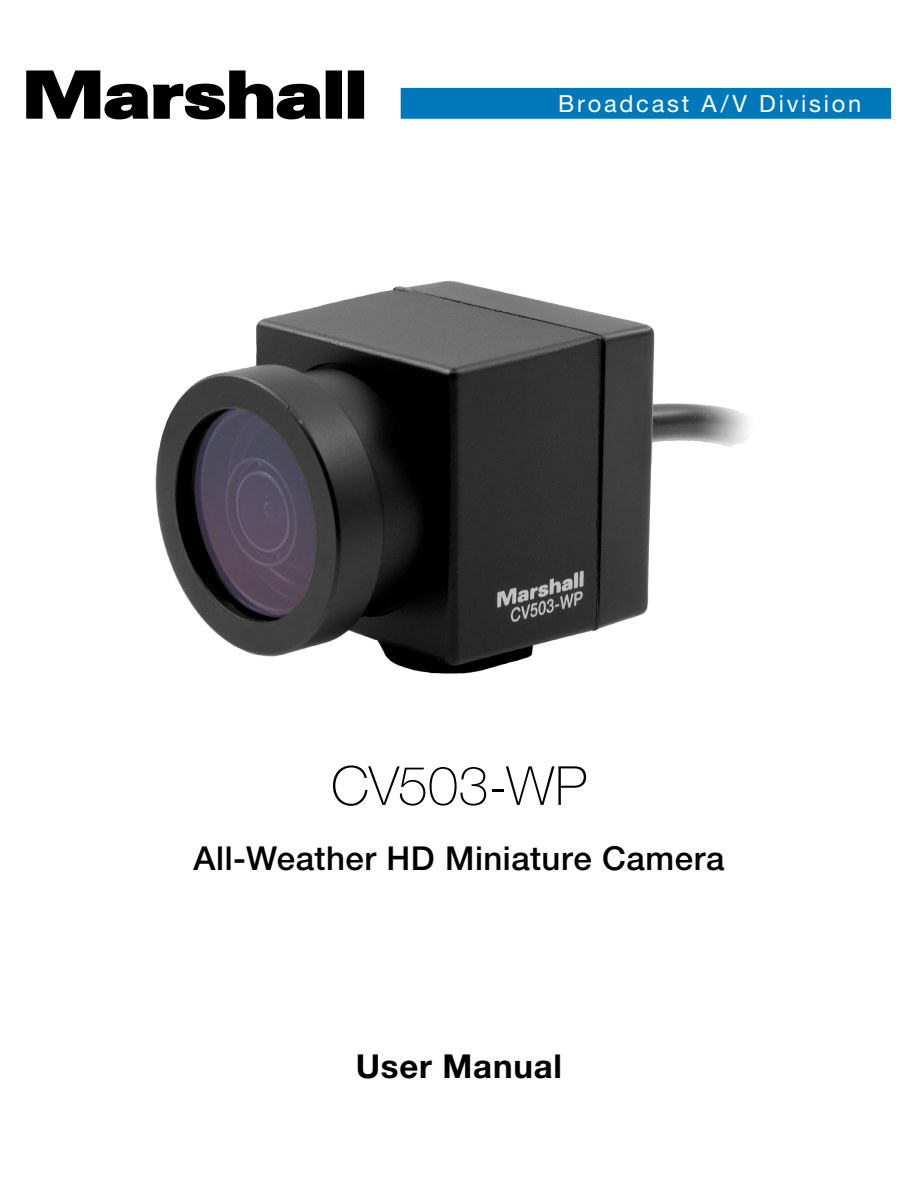
<style>
.page{position:relative;width:918px;height:1188px;background:#fff}
.page>*{position:absolute;margin:0;border:0;box-sizing:border-box;transform-origin:0 0}
.t1{font:100 54px "Helvetica Neue";color:#000}
.t2{font:500 33px "Helvetica Neue";letter-spacing:.015em;color:#000}
.t3{font:700 33px "Helvetica Neue";letter-spacing:.025em;color:#000}
.t4{font:23.7px "Helvetica Neue";letter-spacing:.115em;color:#fff}
</style>
<div class="page">
<div style="left:401px;top:88px;width:490px;height:31px;background:#0078b9"></div>
<svg style="left:26px;top:70px;width:295px;height:50px"></svg>
<div style="left:326px;top:70px;width:16px;height:49px;background:#000"></div>
<div style="left:348px;top:70px;width:16px;height:49px;background:#000"></div>
<img style="left:155px;top:281px;width:593px;height:393px">
<p class="t4" style="left:558px;top:90px;width:305px">Broadcast A/V Division</p>
<h1 class="t1" style="left:331px;top:755px;width:257px">CV503-WP</h1>
<p class="t2" style="left:193px;top:839px;width:533px">All-Weather HD Miniature Camera</p>
<p class="t3" style="left:356px;top:1046px;width:208px">User Manual</p>
</div>
